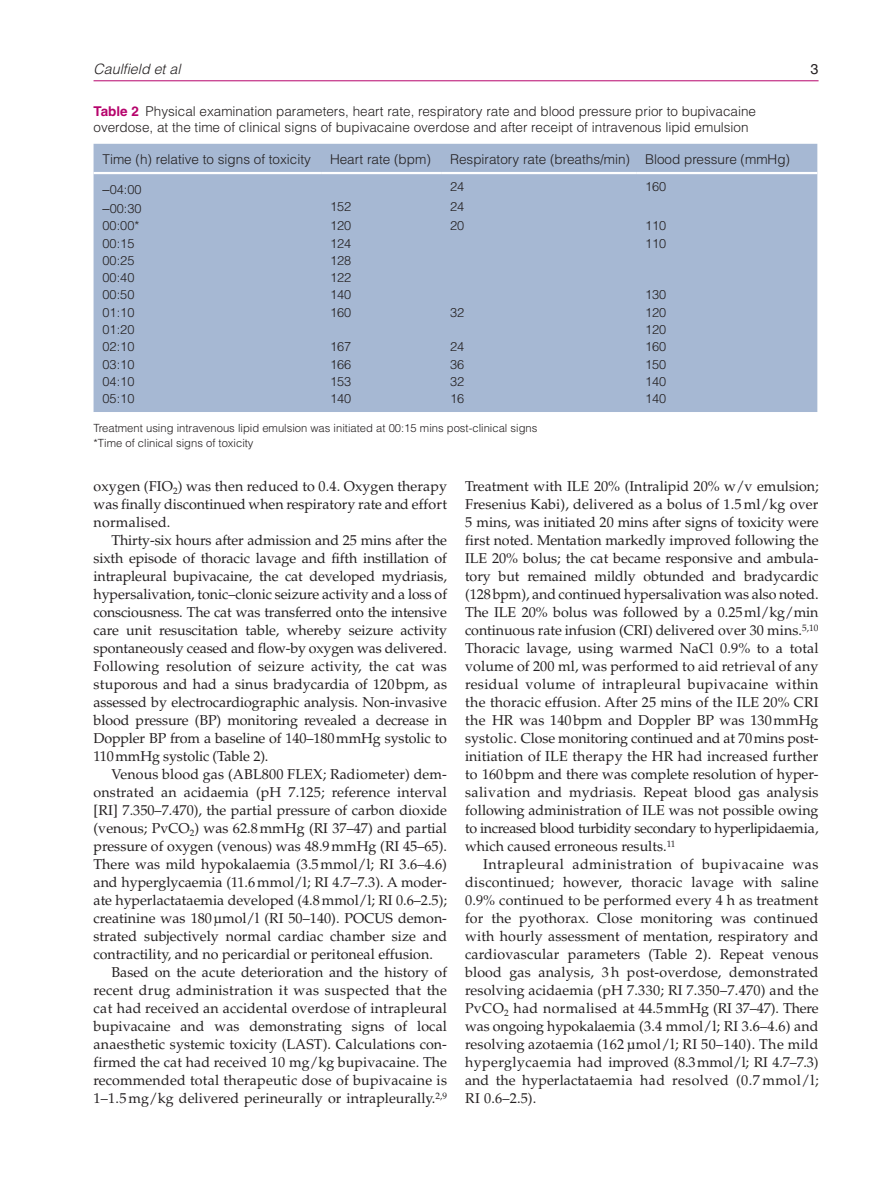
<style>
.page{position:relative;width:893px;height:1191px;background:#fff}
.page>*{position:absolute;margin:0;border:0;box-sizing:border-box;transform-origin:0 0}
.t1{font:14.25px/18px "Palatino LT Std";color:#231f20;text-align:justify}
.t2{font:14.25px "Palatino LT Std";letter-spacing:.02em;color:#231f20}
.t3{font:italic 300 14.25px "Helvetica LT Std";color:#231f20}
.t4{font:14.25px "Helvetica LT Std";color:#231f20}
.t5{font:300 13.5px/15.8px "Helvetica LT Std";color:#231f20}
.t6{font:300 12.75px "Helvetica LT Std";color:#231f20}
.t7{font:300 11.25px/14.2px "Helvetica LT Std";color:#231f20}
.s1{font-weight:700;color:#b6036c}
.s2{font-family:"Palatino LT Std";font-weight:400;font-size:14.25px}
</style>
<div class="page">
<hr style="left:94px;top:80px;width:725px;height:1px;background:#b6036c">
<div style="left:94px;top:144px;width:723px;height:268px;background:#a6b8d3"></div>
<hr style="left:94px;top:172px;width:227px;height:2px;background:#fff">
<hr style="left:321px;top:172px;width:120px;height:2px;background:#fff">
<hr style="left:441px;top:172px;width:195px;height:2px;background:#fff">
<hr style="left:636px;top:172px;width:181px;height:2px;background:#fff">
<p class="t3" style="left:94px;top:60px;width:89px">Caulfield et al</p>
<p class="t4" style="left:811px;top:61px;width:9px">3</p>
<p class="t5" style="left:94px;top:103px;width:664px"><span class="s1">Table 2</span> Physical examination parameters, heart rate, respiratory rate and blood pressure prior to bupivacaine overdose, at the time of clinical signs of bupivacaine overdose and after receipt of intravenous lipid emulsion</p>
<p class="t5" style="left:103px;top:151px;width:210px">Time (h) relative to signs of toxicity</p>
<p class="t5" style="left:330px;top:151px;width:102px">Heart rate (bpm)</p>
<p class="t5" style="left:450px;top:151px;width:342px">Respiratory rate (breaths/min) Blood pressure (mmHg)</p>
<p class="t6" style="left:103px;top:181px;width:41px"><span class="s2">–</span>04:00</p>
<p class="t6" style="left:450px;top:179px;width:16px">24</p>
<p class="t6" style="left:645px;top:179px;width:23px">160</p>
<p class="t6" style="left:103px;top:201px;width:41px"><span class="s2">–</span>00:30</p>
<p class="t6" style="left:330px;top:198px;width:23px">152</p>
<p class="t6" style="left:450px;top:198px;width:16px">24</p>
<p class="t6" style="left:103px;top:218px;width:38px">00:00*</p>
<p class="t6" style="left:330px;top:218px;width:23px">120</p>
<p class="t6" style="left:450px;top:218px;width:16px">20</p>
<p class="t6" style="left:645px;top:218px;width:23px">110</p>
<p class="t6" style="left:103px;top:235px;width:33px">00:15</p>
<p class="t6" style="left:330px;top:235px;width:23px">124</p>
<p class="t6" style="left:645px;top:235px;width:23px">110</p>
<p class="t6" style="left:103px;top:252px;width:33px">00:25</p>
<p class="t6" style="left:330px;top:252px;width:23px">128</p>
<p class="t6" style="left:103px;top:270px;width:33px">00:40</p>
<p class="t6" style="left:330px;top:270px;width:23px">122</p>
<p class="t6" style="left:103px;top:287px;width:33px">00:50</p>
<p class="t6" style="left:330px;top:287px;width:23px">140</p>
<p class="t6" style="left:645px;top:287px;width:23px">130</p>
<p class="t6" style="left:103px;top:304px;width:33px">01:10</p>
<p class="t6" style="left:330px;top:304px;width:23px">160</p>
<p class="t6" style="left:450px;top:304px;width:16px">32</p>
<p class="t6" style="left:645px;top:304px;width:23px">120</p>
<p class="t6" style="left:103px;top:321px;width:33px">01:20</p>
<p class="t6" style="left:645px;top:321px;width:23px">120</p>
<p class="t6" style="left:103px;top:339px;width:33px">02:10</p>
<p class="t6" style="left:330px;top:339px;width:23px">167</p>
<p class="t6" style="left:450px;top:339px;width:16px">24</p>
<p class="t6" style="left:645px;top:339px;width:23px">160</p>
<p class="t6" style="left:103px;top:356px;width:33px">03:10</p>
<p class="t6" style="left:330px;top:356px;width:23px">166</p>
<p class="t6" style="left:450px;top:356px;width:16px">36</p>
<p class="t6" style="left:645px;top:356px;width:23px">150</p>
<p class="t6" style="left:103px;top:373px;width:33px">04:10</p>
<p class="t6" style="left:330px;top:373px;width:23px">153</p>
<p class="t6" style="left:450px;top:373px;width:16px">32</p>
<p class="t6" style="left:645px;top:373px;width:23px">140</p>
<p class="t6" style="left:103px;top:390px;width:33px">05:10</p>
<p class="t6" style="left:330px;top:390px;width:23px">140</p>
<p class="t6" style="left:450px;top:390px;width:16px">16</p>
<p class="t6" style="left:645px;top:390px;width:23px">140</p>
<p class="t7" style="left:94px;top:421px;width:445px">Treatment using intravenous lipid emulsion was initiated at 00:15 mins post-clinical signs *Time of clinical signs of toxicity</p>
<p class="t1" style="left:94px;top:477px;width:355px">oxygen (FIO<sub>2</sub>) was then reduced to 0.4. Oxygen therapy was finally discontinued when respiratory rate and effort normalised.</p>
<p class="t1" style="left:94px;top:531px;width:355px;text-indent:18px">Thirty-six hours after admission and 25 mins after the sixth episode of thoracic lavage and fifth instillation of intrapleural bupivacaine, the cat developed mydriasis, hypersalivation, tonic–clonic seizure activity and a loss of consciousness. The cat was transferred onto the intensive care unit resuscitation table, whereby seizure activity spontaneously ceased and flow-by oxygen was delivered.<br>Following resolution of seizure activity, the cat was stuporous and had a sinus bradycardia of 120bpm, as assessed by electrocardiographic analysis. Non-invasive blood pressure (BP) monitoring revealed a decrease in Doppler BP from a baseline of 140–180mmHg systolic to 110mmHg systolic (Table 2).</p>
<p class="t1" style="left:112px;top:765px;width:337px">Venous blood gas (ABL800 FLEX; Radiometer) dem-</p>
<p class="t1" style="left:94px;top:783px;width:355px">onstrated an acidaemia (pH 7.125; reference interval</p>
<p class="t1" style="left:94px;top:801px;width:355px">[RI] 7.350–7.470), the partial pressure of carbon dioxide</p>
<p class="t1" style="left:94px;top:819px;width:355px">(venous; PvCO<sub>2</sub>) was 62.8mmHg (RI 37–47) and partial</p>
<p class="t1" style="left:94px;top:837px;width:355px">pressure of oxygen (venous) was 48.9mmHg (RI 45–65).</p>
<p class="t1" style="left:94px;top:855px;width:355px">There was mild hypokalaemia (3.5mmol/l; RI 3.6–4.6)</p>
<p class="t1" style="left:94px;top:873px;width:355px">and hyperglycaemia (11.6mmol/l; RI 4.7–7.3). A moder-</p>
<p class="t1" style="left:94px;top:891px;width:355px">ate hyperlactataemia developed (4.8mmol/l; RI 0.6–2.5);</p>
<p class="t1" style="left:94px;top:909px;width:355px">creatinine was 180µmol/l (RI 50–140). POCUS demon-</p>
<p class="t1" style="left:94px;top:927px;width:355px">strated subjectively normal cardiac chamber size and</p>
<p class="t1" style="left:94px;top:945px;width:341px">contractility, and no pericardial or peritoneal effusion.</p>
<p class="t1" style="left:112px;top:963px;width:337px">Based on the acute deterioration and the history of</p>
<p class="t2" style="left:94px;top:981px;width:355px">recent drug administration it was suspected that the</p>
<p class="t1" style="left:94px;top:999px;width:355px">cat had received an accidental overdose of intrapleural</p>
<p class="t1" style="left:94px;top:1017px;width:355px">bupivacaine and was demonstrating signs of local</p>
<p class="t1" style="left:94px;top:1035px;width:355px">anaesthetic systemic toxicity (LAST). Calculations con-</p>
<p class="t1" style="left:94px;top:1053px;width:355px">firmed the cat had received 10 mg/kg bupivacaine. The</p>
<p class="t1" style="left:94px;top:1071px;width:355px">recommended total therapeutic dose of bupivacaine is</p>
<p class="t1" style="left:94px;top:1089px;width:355px">1–1.5mg/kg delivered perineurally or intrapleurally.<sup>2,9</sup></p>
<p class="t1" style="left:465px;top:477px;width:355px">Treatment with ILE 20% (Intralipid 20% w/v emulsion; Fresenius Kabi), delivered as a bolus of 1.5 ml/kg over 5 mins, was initiated 20 mins after signs of toxicity were first noted. Mentation markedly improved following the ILE 20% bolus; the cat became responsive and ambula&shy;tory but remained mildly obtunded and bradycardic (128bpm), and continued hypersalivation was also noted.<br>The ILE 20% bolus was followed by a 0.25ml/kg/min continuous rate infusion (CRI) delivered over 30 mins.<sup>5,10<br></sup>Thoracic lavage, using warmed NaCl 0.9% to a total volume of 200 ml, was performed to aid retrieval of any residual volume of intrapleural bupivacaine within the thoracic effusion. After 25 mins of the ILE 20% CRI the HR was 140bpm and Doppler BP was 130mmHg systolic. Close monitoring continued and at 70mins post&shy;initiation of ILE therapy the HR had increased further to 160bpm and there was complete resolution of hyper&shy;salivation and mydriasis. Repeat blood gas analysis following administration of ILE was not possible owing to increased blood turbidity secondary to hyperlipidaemia, which caused erroneous results.<sup>11</sup></p>
<p class="t1" style="left:465px;top:855px;width:355px;text-indent:18px">Intrapleural administration of bupivacaine was discontinued; however, thoracic lavage with saline 0.9% continued to be performed every 4 h as treatment for the pyothorax. Close monitoring was continued with hourly assessment of mentation, respiratory and cardiovascular parameters (Table 2). Repeat venous blood gas analysis, 3h post-overdose, demonstrated resolving acidaemia (pH 7.330; RI 7.350–7.470) and the PvCO<sub>2</sub> had normalised at 44.5mmHg (RI 37–47). There was ongoing hypokalaemia (3.4 mmol/l; RI 3.6–4.6) and resolving azotaemia (162 µmol/l; RI 50–140). The mild hyperglycaemia had improved (8.3mmol/l; RI 4.7–7.3) and the hyperlactataemia had resolved (0.7 mmol/l; RI 0.6–2.5).</p>
</div>
